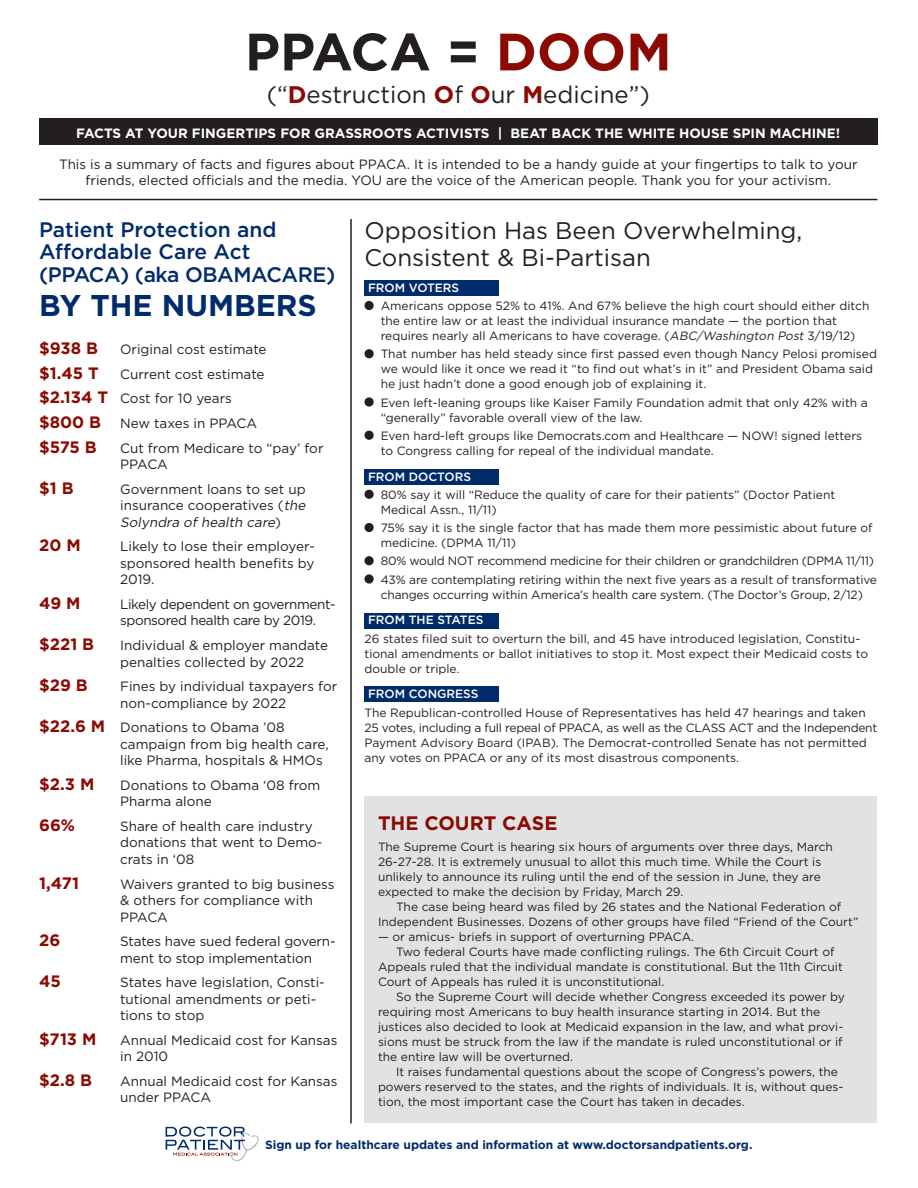
<style>
.page{position:relative;width:918px;height:1188px;background:#fff}
.page>*{position:absolute;margin:0;border:0;box-sizing:border-box;transform-origin:0 0}
.t1{font:700 52.5px "Gotham";color:#231f20}
.t2{font:700 30px "Gotham";color:#002c6b}
.t3{font:24px/27px "Gotham";color:#231f20}
.t4{font:500 21px "Gotham";letter-spacing:-.005em;color:#002c6b}
.t5{font:700 19.5px "Gotham";color:#8b0a02}
.t6{font:700 16.5px "Gotham";color:#8b0a02}
.t7{font:13.5px/16.5px "Gotham";color:#231f20}
.t8{font:700 13.5px "Gotham";color:#fff}
.t9{font:13.5px/16.5px "Gotham";letter-spacing:-.03em;color:#231f20}
.t10{font:12px/15px "Gotham";color:#231f20}
.t11{font:12px "Gotham";letter-spacing:-.02em;color:#231f20}
.t12{font:700 12px "Gotham";color:#002c6b}
.t13{font:500 12px "Gotham";color:#fff}
.s1{color:#8b0a02}
.s2{font-weight:700;color:#8b0a02}
.s3{font-weight:700;font-size:16.5px;color:#8b0a02}
.s4{font-style:italic}
</style>
<div class="page">
<hr style="left:39px;top:199px;width:839px;height:1px;background:#231f20">
<div style="left:364px;top:796px;width:514px;height:328px;background:#e1e2e4"></div>
<div style="left:39px;top:118px;width:839px;height:28px;background:#231f20"></div>
<div style="left:364px;top:280px;width:136px;height:16px;background:#002c6b"></div>
<div style="left:364px;top:469px;width:136px;height:15px;background:#002c6b"></div>
<div style="left:364px;top:613px;width:136px;height:16px;background:#002c6b"></div>
<div style="left:364px;top:687px;width:136px;height:15px;background:#002c6b"></div>
<div style="left:364px;top:301px;width:10px;height:9px;background:#231f20;border-radius:50%"></div>
<div style="left:364px;top:349px;width:10px;height:9px;background:#231f20;border-radius:50%"></div>
<svg style="left:364px;top:397px;width:10px;height:10px"></svg>
<div style="left:364px;top:431px;width:10px;height:9px;background:#231f20;border-radius:50%"></div>
<div style="left:364px;top:490px;width:10px;height:9px;background:#231f20;border-radius:50%"></div>
<div style="left:364px;top:523px;width:10px;height:9px;background:#231f20;border-radius:50%"></div>
<div style="left:364px;top:556px;width:10px;height:9px;background:#231f20;border-radius:50%"></div>
<svg style="left:364px;top:574px;width:10px;height:10px"></svg>
<hr style="left:350px;top:219px;width:2px;height:905px;background:#231f20">
<svg style="left:166px;top:1127px;width:92px;height:34px"></svg>
<p class="t1" style="left:245px;top:21px;width:428px">PPACA = <span class="s1">DOOM</span></p>
<p class="t3" style="left:267px;top:81px;width:385px">(“<span class="s2">D</span>estruction <span class="s2">O</span>f <span class="s2">O</span>ur <span class="s2">M</span>edicine”)</p>
<p class="t8" style="left:76px;top:125px;width:766px">FACTS AT YOUR FINGERTIPS FOR GRASSROOTS ACTIVISTS | BEAT BACK THE WHITE HOUSE SPIN MACHINE!</p>
<p class="t7" style="left:59px;top:156px;width:800px;text-align:center">This is a summary of facts and figures about PPACA. It is intended to be a handy guide at your fingertips to talk to your friends, elected officials and the media. YOU are the voice of the American people. Thank you for your activism.</p>
<p class="t4" style="left:39px;top:217px;width:239px">Patient Protection and</p>
<p class="t4" style="left:39px;top:240px;width:213px">Affordable Care Act</p>
<p class="t4" style="left:39px;top:262px;width:298px">(PPACA) (aka OBAMACARE)</p>
<p class="t2" style="left:39px;top:288px;width:279px">BY THE NUMBERS</p>
<p class="t6" style="left:39px;top:339px;width:60px">$938 B</p>
<p class="t7" style="left:120px;top:341px;width:148px">Original cost estimate</p>
<p class="t6" style="left:39px;top:364px;width:61px">$1.45 T</p>
<p class="t7" style="left:120px;top:366px;width:146px">Current cost estimate</p>
<p class="t7" style="left:39px;top:390px;width:194px"><span class="s3">$2.134 T</span> Cost for 10 years</p>
<p class="t7" style="left:39px;top:415px;width:220px"><span class="s3">$800 B</span> New taxes in PPACA</p>
<p class="t6" style="left:39px;top:437px;width:59px">$575 B</p>
<p class="t7" style="left:120px;top:439px;width:205px">Cut from Medicare to “pay’ for<br>PPACA</p>
<p class="t6" style="left:39px;top:478px;width:36px">$1 B</p>
<p class="t7" style="left:120px;top:481px;width:189px">Government loans to set up insurance cooperatives (<span class="s4">the<br>Solyndra of health care</span>)</p>
<p class="t6" style="left:39px;top:536px;width:43px">20 M</p>
<p class="t7" style="left:120px;top:538px;width:196px;text-align:justify">Likely to lose their employer&shy;sponsored health benefits by 2019.</p>
<p class="t6" style="left:39px;top:594px;width:43px">49 M</p>
<p class="t9" style="left:120px;top:596px;width:217px">Likely dependent on government&shy;sponsored health care by 2019.</p>
<p class="t6" style="left:39px;top:635px;width:57px">$221 B</p>
<p class="t7" style="left:120px;top:637px;width:210px">Individual &amp; employer mandate penalties collected by 2022</p>
<p class="t6" style="left:39px;top:676px;width:50px">$29 B</p>
<p class="t7" style="left:120px;top:678px;width:219px">Fines by individual taxpayers for non-compliance by 2022</p>
<p class="t7" style="left:120px;top:719px;width:210px;text-indent:-81px"><span class="s3">$22.6 M</span> Donations to Obama ’08 campaign from big health care, like Pharma, hospitals &amp; HMOs</p>
<p class="t6" style="left:39px;top:775px;width:57px">$2.3 M</p>
<p class="t7" style="left:120px;top:777px;width:202px">Donations to Obama ‘08 from<br>Pharma alone</p>
<p class="t6" style="left:39px;top:816px;width:38px">66%</p>
<p class="t7" style="left:120px;top:818px;width:204px">Share of health care industry donations that went to Demo&shy;crats in ‘08</p>
<p class="t6" style="left:39px;top:873px;width:41px">1,471</p>
<p class="t7" style="left:120px;top:875px;width:216px">Waivers granted to big business &amp; others for compliance with<br>PPACA</p>
<p class="t6" style="left:39px;top:931px;width:23px">26</p>
<p class="t7" style="left:120px;top:933px;width:217px">States have sued federal govern&shy;ment to stop implementation</p>
<p class="t6" style="left:39px;top:972px;width:23px">45</p>
<p class="t7" style="left:120px;top:974px;width:206px">States have legislation, Consti&shy;tutional amendments or peti&shy;tions to stop</p>
<p class="t6" style="left:39px;top:1030px;width:59px">$713 M</p>
<p class="t7" style="left:120px;top:1032px;width:219px">Annual Medicaid cost for Kansas in 2010</p>
<p class="t6" style="left:39px;top:1071px;width:54px">$2.8 B</p>
<p class="t7" style="left:120px;top:1073px;width:219px">Annual Medicaid cost for Kansas under PPACA</p>
<p class="t3" style="left:364px;top:217px;width:439px">Opposition Has Been Overwhelming,<br>Consistent &amp; Bi-Partisan</p>
<p class="t13" style="left:368px;top:281px;width:93px">FROM VOTERS</p>
<p class="t10" style="left:381px;top:298px;width:490px">Americans oppose 52% to 41%. And 67% believe the high court should either ditch the entire law or at least the individual insurance mandate — the portion that requires nearly all Americans to have coverage. (<span class="s4">ABC/Washington Post</span> 3/19/12)</p>
<p class="t10" style="left:381px;top:346px;width:498px">That number has held steady since first passed even though Nancy Pelosi promised we would like it once we read it “to find out what’s in it” and President Obama said he just hadn’t done a good enough job of explaining it.</p>
<p class="t10" style="left:381px;top:395px;width:489px">Even left-leaning groups like Kaiser Family Foundation admit that only 42% with a “generally” favorable overall view of the law.</p>
<p class="t10" style="left:381px;top:428px;width:483px">Even hard-left groups like Democrats.com and Healthcare — NOW! signed letters to Congress calling for repeal of the individual mandate.</p>
<p class="t13" style="left:368px;top:470px;width:105px">FROM DOCTORS</p>
<p class="t10" style="left:381px;top:487px;width:456px">80% say it will “Reduce the quality of care for their patients” (Doctor Patient<br>Medical Assn., 11/11)</p>
<p class="t10" style="left:381px;top:520px;width:493px">75% say it is the single factor that has made them more pessimistic about future of medicine. (DPMA 11/11)</p>
<p class="t11" style="left:381px;top:554px;width:495px">80% would NOT recommend medicine for their children or grandchildren (DPMA 11/11)</p>
<p class="t10" style="left:381px;top:572px;width:498px">43% are contemplating retiring within the next five years as a result of transformative changes occurring within America’s health care system. (The Doctor’s Group, 2/12)</p>
<p class="t13" style="left:368px;top:613px;width:117px">FROM THE STATES</p>
<p class="t10" style="left:364px;top:631px;width:505px">26 states filed suit to overturn the bill, and 45 have introduced legislation, Constitu&shy;tional amendments or ballot initiatives to stop it. Most expect their Medicaid costs to double or triple.</p>
<p class="t13" style="left:368px;top:687px;width:112px">FROM CONGRESS</p>
<p class="t10" style="left:364px;top:705px;width:514px">The Republican-controlled House of Representatives has held 47 hearings and taken 25 votes, including a full repeal of PPACA, as well as the CLASS ACT and the Independent Payment Advisory Board (IPAB). The Democrat-controlled Senate has not permitted any votes on PPACA or any of its most disastrous components.</p>
<p class="t5" style="left:378px;top:812px;width:181px">THE COURT CASE</p>
<p class="t10" style="left:378px;top:839px;width:457px">The Supreme Court is hearing six hours of arguments over three days, March 26-27-28. It is extremely unusual to allot this much time. While the Court is unlikely to announce its ruling until the end of the session in June, they are expected to make the decision by Friday, March 29.</p>
<p class="t10" style="left:378px;top:899px;width:482px;text-align:center">The case being heard was filed by 26 states and the National Federation of<br>Independent Businesses. Dozens of other groups have filed “Friend of the Court”</p>
<p class="t10" style="left:378px;top:929px;width:318px">— or amicus- briefs in support of overturning PPACA.</p>
<p class="t10" style="left:378px;top:944px;width:466px;text-indent:18px">Two federal Courts have made conflicting rulings. The 6th Circuit Court of<br>Appeals ruled that the individual mandate is constitutional. But the 11th Circuit<br>Court of Appeals has ruled it is unconstitutional.</p>
<p class="t10" style="left:378px;top:989px;width:468px;text-indent:18px">So the Supreme Court will decide whether Congress exceeded its power by requiring most Americans to buy health insurance starting in 2014. But the justices also decided to look at Medicaid expansion in the law, and what provi&shy;sions must be struck from the law if the mandate is ruled unconstitutional or if the entire law will be overturned.</p>
<p class="t10" style="left:378px;top:1064px;width:467px;text-indent:18px">It raises fundamental questions about the scope of Congress’s powers, the powers reserved to the states, and the rights of individuals. It is, without ques&shy;tion, the most important case the Court has taken in decades.</p>
<p class="t12" style="left:265px;top:1138px;width:489px">Sign up for healthcare updates and information at www.doctorsandpatients.org.</p>
</div>
